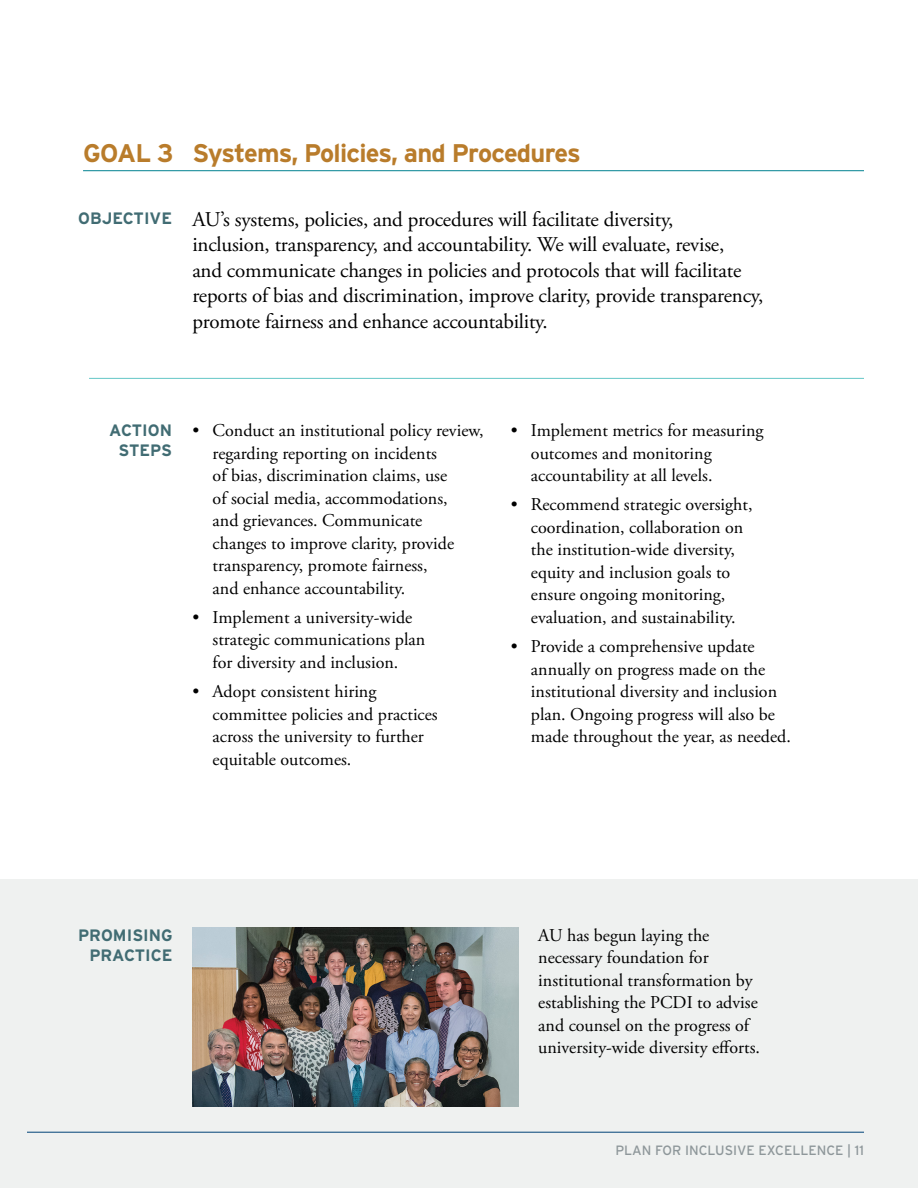
<style>
.page{position:relative;width:918px;height:1188px;background:#fff}
.page>*{position:absolute;margin:0;border:0;box-sizing:border-box;transform-origin:0 0}
.t1{font:700 25.5px "Interstate";letter-spacing:-.03em;color:#b97c2b}
.p_lede{font:21px/25.5px "Adobe Garamond Pro";letter-spacing:-.01em;color:#000}
.t2{font:18px/22.5px "Adobe Garamond Pro";color:#000}
.t3{font:700 16.5px/19.5px "Interstate";color:#416c73;text-align:center}
.t4{font:13.5px "Interstate";color:#98a0a4}
</style>
<div class="page">
<div style="left:0;top:879px;width:918px;height:309px;background:#eff1f0"></div>
<img style="left:192px;top:928px;width:326px;height:179px">
<hr style="left:83px;top:170px;width:781px;height:1px;background:#008291">
<hr style="left:89px;top:378px;width:775px;height:1px;background:#64c7c7">
<p class="t1" style="left:83px;top:139px;width:499px">GOAL 3 Systems, Policies, and Procedures</p>
<p class="t3" style="left:78px;top:208px;width:95px">OBJECTIVE</p>
<p class="p_lede" style="left:192px;top:207px;width:572px">AU’s systems, policies, and procedures will facilitate diversity,<br>inclusion, transparency, and accountability. We will evaluate, revise,<br>and communicate changes in policies and protocols that will facilitate reports of bias and discrimination, improve clarity, provide transparency, promote fairness and enhance accountability.</p>
<p class="t3" style="left:109px;top:421px;width:65px">ACTION<br>STEPS</p>
<p class="t2" style="left:192px;top:420px;width:293px">• Conduct an institutional policy review,</p>
<p class="t2" style="left:511px;top:420px;width:254px">• Implement metrics for measuring</p>
<p class="t2" style="left:213px;top:442px;width:226px">regarding reporting on incidents</p>
<p class="t2" style="left:531px;top:442px;width:182px">outcomes and monitoring</p>
<p class="t2" style="left:213px;top:465px;width:236px">of bias, discrimination claims, use</p>
<p class="t2" style="left:531px;top:465px;width:183px">accountability at all levels.</p>
<p class="t2" style="left:213px;top:487px;width:237px">of social media, accommodations,</p>
<p class="t2" style="left:511px;top:494px;width:243px">• Recommend strategic oversight,</p>
<p class="t2" style="left:213px;top:510px;width:211px">and grievances. Communicate</p>
<p class="t2" style="left:531px;top:516px;width:214px">coordination, collaboration on</p>
<p class="t2" style="left:213px;top:532px;width:243px">changes to improve clarity, provide</p>
<p class="t2" style="left:531px;top:539px;width:205px">the institution-wide diversity,</p>
<p class="t2" style="left:213px;top:555px;width:216px">transparency, promote fairness,</p>
<p class="t2" style="left:531px;top:561px;width:201px">equity and inclusion goals to</p>
<p class="t2" style="left:213px;top:577px;width:194px">and enhance accountability.</p>
<p class="t2" style="left:531px;top:584px;width:196px">ensure ongoing monitoring,</p>
<p class="t2" style="left:192px;top:606px;width:221px">• Implement a university-wide</p>
<p class="t2" style="left:531px;top:606px;width:206px">evaluation, and sustainability.</p>
<p class="t2" style="left:213px;top:629px;width:214px">strategic communications plan</p>
<p class="t2" style="left:511px;top:636px;width:246px">• Provide a comprehensive update</p>
<p class="t2" style="left:213px;top:651px;width:187px">for diversity and inclusion.</p>
<p class="t2" style="left:531px;top:658px;width:236px">annually on progress made on the</p>
<p class="t2" style="left:192px;top:681px;width:186px">• Adopt consistent hiring</p>
<p class="t2" style="left:531px;top:681px;width:248px">institutional diversity and inclusion</p>
<p class="t2" style="left:213px;top:703px;width:227px">committee policies and practices</p>
<p class="t2" style="left:531px;top:703px;width:245px">plan. Ongoing progress will also be</p>
<p class="t2" style="left:213px;top:726px;width:213px">across the university to further</p>
<p class="t2" style="left:531px;top:726px;width:261px">made throughout the year, as needed.</p>
<p class="t2" style="left:213px;top:748px;width:140px">equitable outcomes.</p>
<p class="t3" style="left:78px;top:925px;width:96px;text-align:right">PROMISING<br>PRACTICE</p>
<p class="t2" style="left:538px;top:924px;width:223px">AU has begun laying the necessary foundation for institutional transformation by establishing the PCDI to advise and counsel on the progress of university-wide diversity efforts.</p>
<p class="t4" style="left:615px;top:1143px;width:250px">PLAN FOR INCLUSIVE EXCELLENCE | 11</p>
</div>
